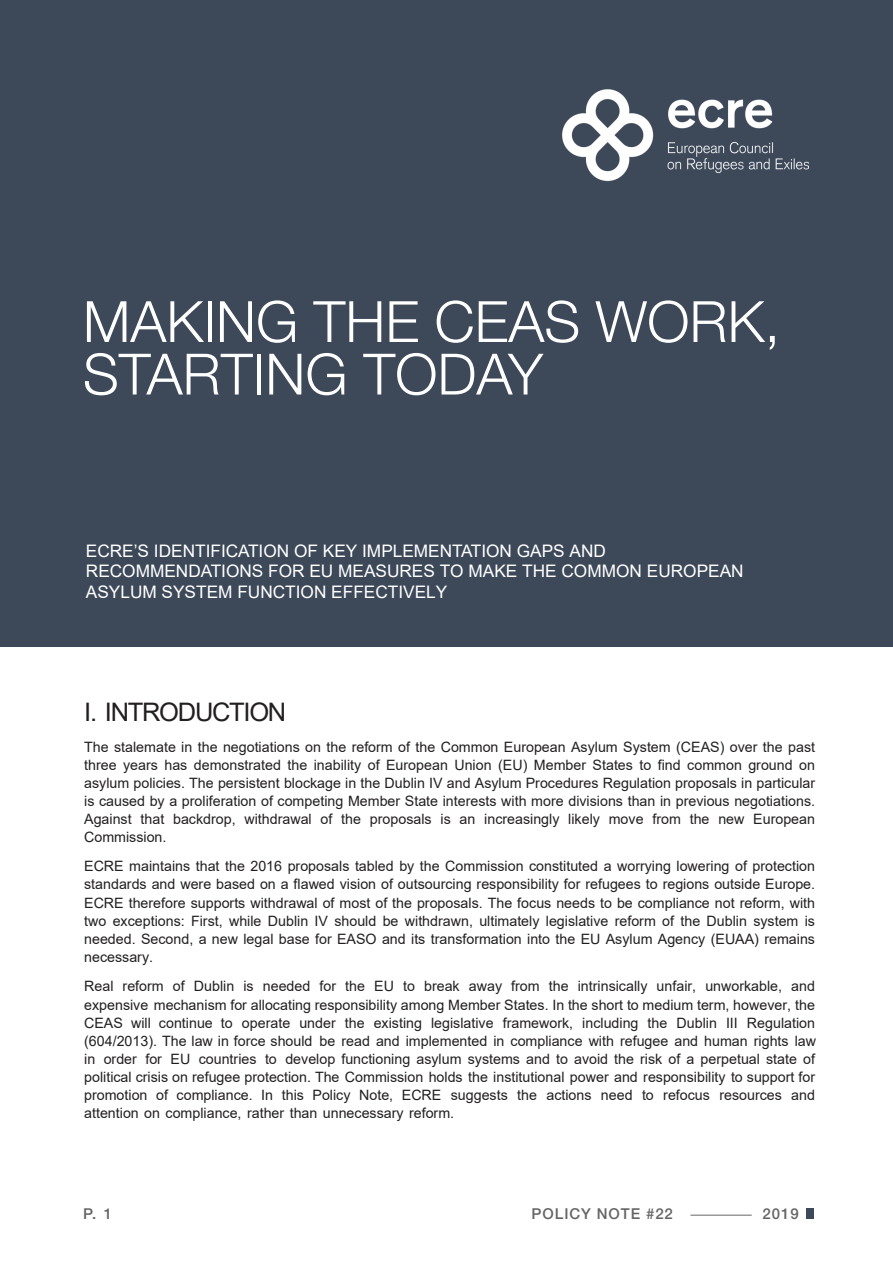
<style>
.page{position:relative;width:893px;height:1263px;background:#fff}
.page>*{position:absolute;margin:0;border:0;box-sizing:border-box;transform-origin:0 0}
.t1{font:300 57px/52.5px "Helvetica Neue LT";color:#fff}
.t2{font:25.5px "Arial";letter-spacing:-.05em;color:#231f20}
.t3{font:17.25px/20.7px "Arial";color:#fff}
.t4{font:500 15px "Helvetica Neue LT Pro";letter-spacing:.06em;color:#666565}
.t5{font:14.25px/18px "Arial";color:#231f20;text-align:justify}
</style>
<div class="page">
<div style="left:0;top:0;width:893px;height:646px;background:#3d4959"></div>
<img style="left:562px;top:89px;width:246px;height:93px">
<div style="left:806px;top:1208px;width:8px;height:11px;background:#3d4959"></div>
<hr style="left:690px;top:1215px;width:62px;height:1px;background:#666">
<p class="t1" style="left:83px;top:294px;width:699px">MAKING THE CEAS WORK,<br>STARTING TODAY</p>
<p class="t3" style="left:86px;top:540px;width:659px">ECRE’S IDENTIFICATION OF KEY IMPLEMENTATION GAPS AND<br>RECOMMENDATIONS FOR EU MEASURES TO MAKE THE COMMON EUROPEAN<br>ASYLUM SYSTEM FUNCTION EFFECTIVELY</p>
<p class="t2" style="left:84px;top:694px;width:204px">I. INTRODUCTION</p>
<p class="t5" style="left:84px;top:737px;width:732px">The stalemate in the negotiations on the reform of the Common European Asylum System (CEAS) over the past three years has demonstrated the inability of European Union (EU) Member States to find common ground on asylum policies. The persistent blockage in the Dublin IV and Asylum Procedures Regulation proposals in particular is caused by a proliferation of competing Member State interests with more divisions than in previous negotiations.<br>Against that backdrop, withdrawal of the proposals is an increasingly likely move from the new European Commission.</p>
<p class="t5" style="left:84px;top:857px;width:732px">ECRE maintains that the 2016 proposals tabled by the Commission constituted a worrying lowering of protection standards and were based on a flawed vision of outsourcing responsibility for refugees to regions outside Europe.<br>ECRE therefore supports withdrawal of most of the proposals. The focus needs to be compliance not reform, with two exceptions: First, while Dublin IV should be withdrawn, ultimately legislative reform of the Dublin system is needed. Second, a new legal base for EASO and its transformation into the EU Asylum Agency (EUAA) remains necessary.</p>
<p class="t5" style="left:84px;top:977px;width:733px">Real reform of Dublin is needed for the EU to break away from the intrinsically unfair, unworkable, and expensive mechanism for allocating responsibility among Member States. In the short to medium term, however, the CEAS will continue to operate under the existing legislative framework, including the Dublin III Regulation (604/2013). The law in force should be read and implemented in compliance with refugee and human rights law in order for EU countries to develop functioning asylum systems and to avoid the risk of a perpetual state of political crisis on refugee protection. The Commission holds the institutional power and responsibility to support for promotion of compliance. In this Policy Note, ECRE suggests the actions need to refocus resources and attention on compliance, rather than unnecessary reform.</p>
<p class="t4" style="left:83px;top:1205px;width:31px">P. 1</p>
<p class="t4" style="left:532px;top:1205px;width:143px">POLICY NOTE #22</p>
<p class="t4" style="left:763px;top:1205px;width:38px">2019</p>
</div>
